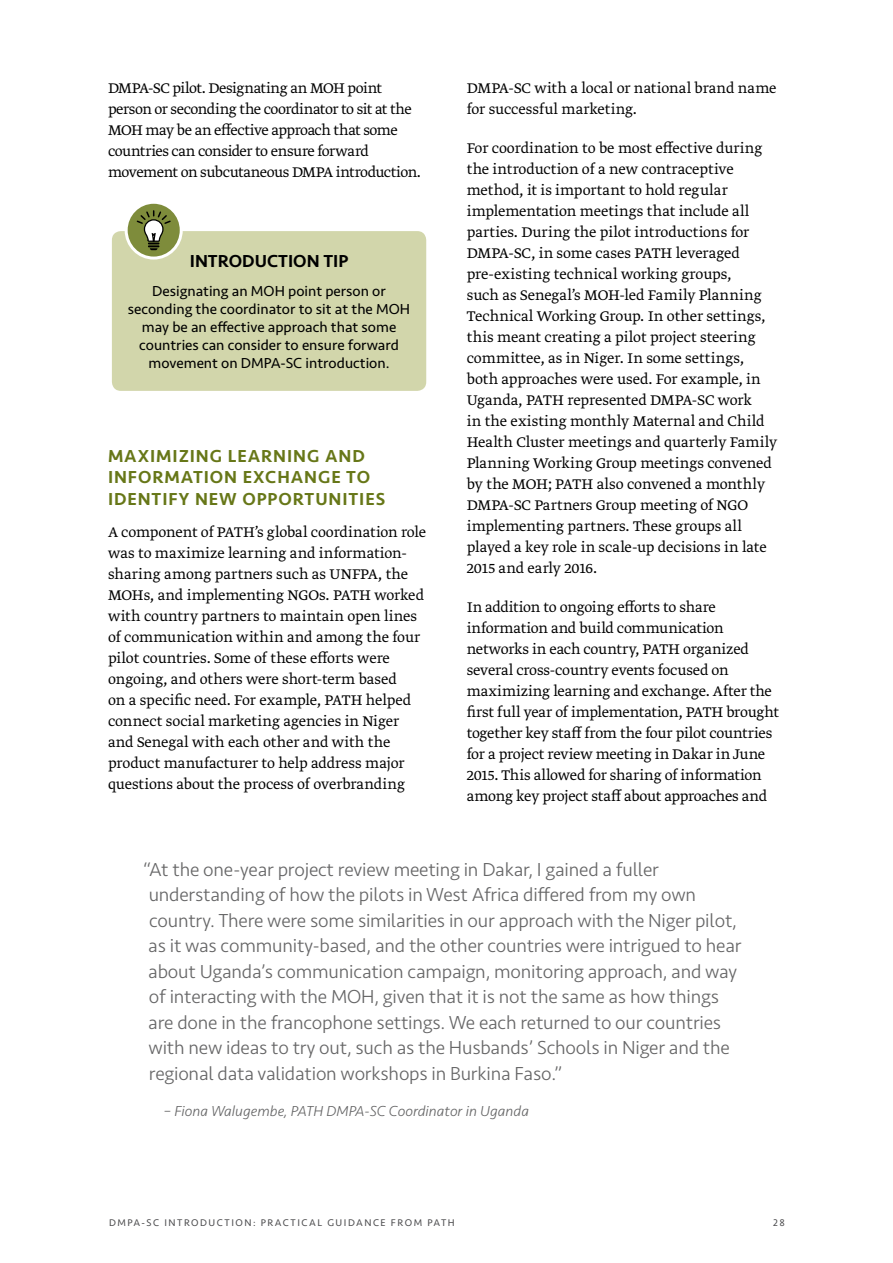
<style>
.page{position:relative;width:893px;height:1263px;background:#fff}
.page>*{position:absolute;margin:0;border:0;box-sizing:border-box;transform-origin:0 0}
.t1{font:300 19.5px/25.5px "Seravek";letter-spacing:-.01em;color:#666667}
.t2{font:500 18px/21.6px "Seravek";letter-spacing:.05em;color:#677718}
.t3{font:500 18px "Seravek";color:#000}
.t4{font:300 16.5px/21px "Greta Text Pro";letter-spacing:-.005em;color:#000}
.t5{font:300 16.5px/21px "Greta Text Pro";letter-spacing:-.025em;color:#000}
.t6{font:15px/18px "Seravek";color:#000;text-align:center}
.t7{font:italic 300 15px "Seravek";color:#666667}
.t8{font:10.05px "Seravek";letter-spacing:.15em;color:#4d4d4f}
</style>
<div class="page">
<div style="left:112px;top:231px;width:314px;height:160px;background:#d2d6ab;border-radius:9px"></div>
<svg style="left:126px;top:202px;width:55px;height:56px"></svg>
<div style="left:125px;top:201px;width:58px;height:59px;border:3px solid #fff;border-radius:50%"></div>
<svg style="left:135px;top:209px;width:37px;height:51px;background:#8d9661"></svg>
<div style="left:112px;top:216px;width:14px;height:15px;background:#fff"></div>
<p class="t5" style="left:108px;top:78px;width:315px">DMPA-SC pilot. Designating an MOH point person or seconding the coordinator to sit at the MOH may be an effective approach that some countries can consider to ensure forward movement on subcutaneous DMPA introduction.</p>
<p class="t3" style="left:190px;top:250px;width:160px">INTRODUCTION TIP</p>
<p class="t6" style="left:128px;top:283px;width:284px">Designating an MOH point person or seconding the coordinator to sit at the MOH may be an effective approach that some countries can consider to ensure forward movement on DMPA-SC introduction.</p>
<p class="t2" style="left:108px;top:445px;width:279px">MAXIMIZING LEARNING AND<br>INFORMATION EXCHANGE TO<br>IDENTIFY NEW OPPORTUNITIES</p>
<p class="t4" style="left:108px;top:522px;width:320px">A component of PATH’s global coordination role was to maximize learning and information&shy;sharing among partners such as UNFPA, the MOHs, and implementing NGOs. PATH worked with country partners to maintain open lines of communication within and among the four pilot countries. Some of these efforts were ongoing, and others were short-term based<br>on a specific need. For example, PATH helped connect social marketing agencies in Niger and Senegal with each other and with the product manufacturer to help address major questions about the process of overbranding</p>
<p class="t4" style="left:467px;top:78px;width:311px">DMPA-SC with a local or national brand name for successful marketing.</p>
<p class="t4" style="left:467px;top:138px;width:312px">For coordination to be most effective during the introduction of a new contraceptive method, it is important to hold regular implementation meetings that include all parties. During the pilot introductions for DMPA-SC, in some cases PATH leveraged pre-existing technical working groups,<br>such as Senegal’s MOH-led Family Planning Technical Working Group. In other settings, this meant creating a pilot project steering committee, as in Niger. In some settings, both approaches were used. For example, in Uganda, PATH represented DMPA-SC work<br>in the existing monthly Maternal and Child Health Cluster meetings and quarterly Family Planning Working Group meetings convened by the MOH; PATH also convened a monthly DMPA-SC Partners Group meeting of NGO implementing partners. These groups all played a key role in scale-up decisions in late 2015 and early 2016.</p>
<p class="t4" style="left:467px;top:597px;width:314px">In addition to ongoing efforts to share information and build communication networks in each country, PATH organized several cross-country events focused on maximizing learning and exchange. After the first full year of implementation, PATH brought together key staff from the four pilot countries for a project review meeting in Dakar in June 2015. This allowed for sharing of information among key project staff about approaches and</p>
<p class="t1" style="left:143px;top:857px;width:600px">“At the one-year project review meeting in Dakar, I gained a fuller understanding of how the pilots in West Africa differed from my own country. There were some similarities in our approach with the Niger pilot, as it was community-based, and the other countries were intrigued to hear about Uganda’s communication campaign, monitoring approach, and way of interacting with the MOH, given that it is not the same as how things are done in the francophone settings. We each returned to our countries with new ideas to try out, such as the Husbands’ Schools in Niger and the regional data validation workshops in Burkina Faso.”</p>
<p class="t7" style="left:164px;top:1102px;width:367px">– Fiona Walugembe, PATH DMPA-SC Coordinator in Uganda</p>
<p class="t8" style="left:109px;top:1216px;width:347px">DMPA-SC INTRODUCTION: PRACTICAL GUIDANCE FROM PATH</p>
<p class="t8" style="left:773px;top:1216px;width:13px">28</p>
</div>
